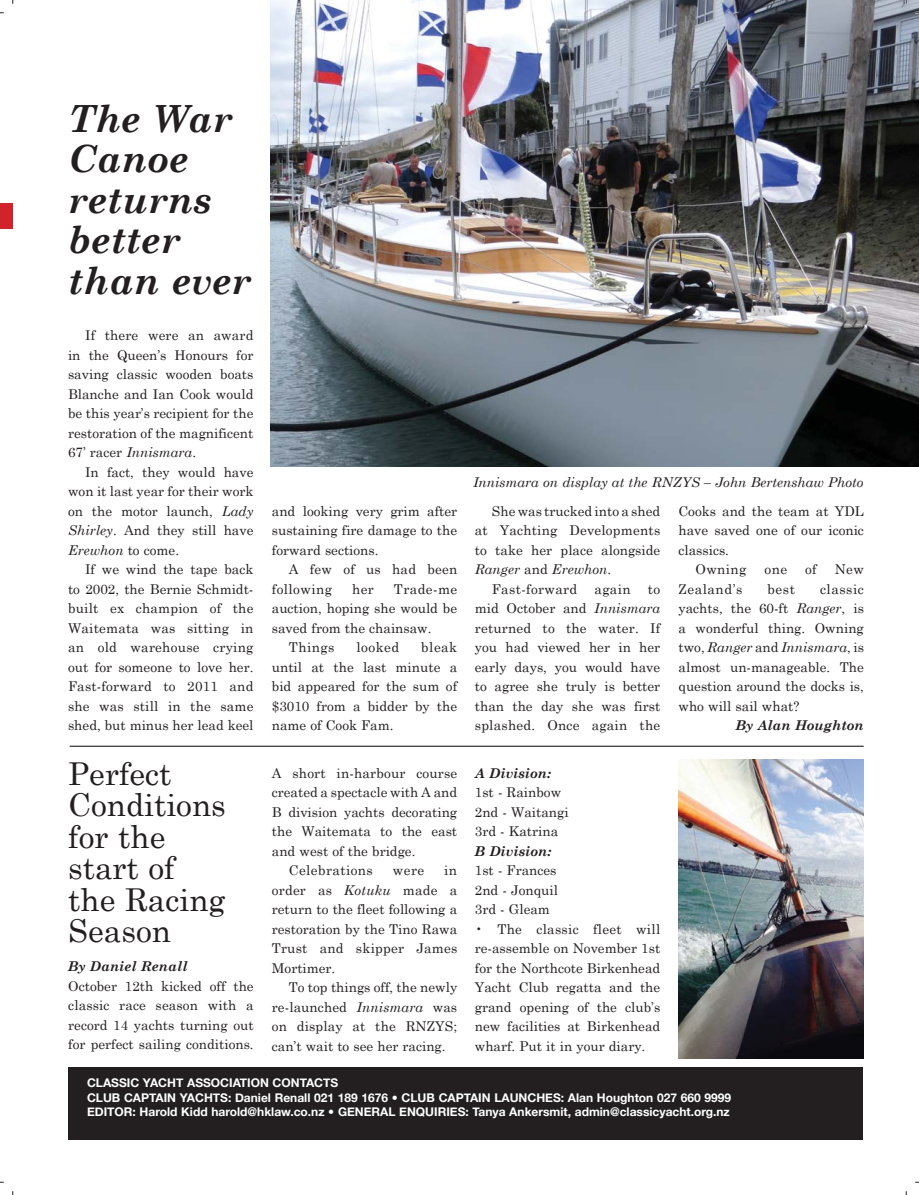
<style>
.page{position:relative;width:919px;height:1195px;background:#fff}
.page>*{position:absolute;margin:0;border:0;box-sizing:border-box;transform-origin:0 0}
.t1{font:italic 700 37.5px/40.5px "Century Schoolbook";color:#231f20}
.t2{font:31.5px/31.5px "Century Schoolbook";color:#231f20}
.t3{font:13.5px/19.5px "Century Schoolbook";color:#231f20;text-align:justify}
.t4{font:italic 13.5px "Century Schoolbook";color:#231f20}
.t5{font:italic 700 13.5px "Century Schoolbook";color:#231f20}
.t6{font:13.5px "Century Schoolbook";letter-spacing:.025em;color:#231f20}
.t7{font:13.5px "Century Schoolbook";letter-spacing:.03em;color:#231f20}
.t8{font:13.5px "Century Schoolbook";letter-spacing:.04em;color:#231f20}
.t9{font:700 12px/14.4px "Helvetica Neue";color:#fff}
.s1{font-style:italic}
.s2{font-style:normal}
</style>
<div class="page">
<div style="left:0;top:203px;width:13px;height:26px;background:#d1232a"></div>
<div style="left:68px;top:1066px;width:795px;height:73px;background:#231f20"></div>
<hr style="left:70px;top:746px;width:793px;height:1px;background:#231f20">
<img style="left:271px;top:0;width:647px;height:466px">
<img style="left:678px;top:760px;width:185px;height:298px">
<h1 class="t1" style="left:68px;top:97px;width:184px">The War<br>Canoe returns better than ever</h1>
<p class="t3" style="left:68px;top:325px;width:187px;text-indent:17px">If there were an award in the Queen’s Honours for saving classic wooden boats Blanche and Ian Cook would be this year’s recipient for the restoration of the magnificent 67’ racer <span class="s1">Innismara</span>.</p>
<p class="t3" style="left:68px;top:462px;width:187px;text-indent:17px">In fact, they would have won it last year for their work on the motor launch, <span class="s1">Lady Shirley</span>. And they still have <span class="s1">Erewhon</span> to come.</p>
<p class="t3" style="left:68px;top:559px;width:187px;text-indent:17px">If we wind the tape back to 2002, the Bernie Schmidt&shy;built ex champion of the Waitemata was sitting in an old warehouse crying out for someone to love her.<br>Fast-forward to 2011 and she was still in the same shed, but minus her lead keel</p>
<h2 class="t2" style="left:68px;top:757px;width:159px">Perfect<br>Conditions for the start of the Racing<br>Season</h2>
<p class="t5" style="left:68px;top:958px;width:121px">By Daniel Renall</p>
<p class="t3" style="left:68px;top:975px;width:187px">October 12th kicked off the classic race season with a record 14 yachts turning out for perfect sailing conditions.</p>
<p class="t3" style="left:272px;top:501px;width:187px">and looking very grim after sustaining fire damage to the forward sections.</p>
<p class="t3" style="left:272px;top:559px;width:187px;text-indent:17px">A few of us had been following</p>
<p class="t3" style="left:352px;top:579px;width:23px">her</p>
<p class="t3" style="left:394px;top:579px;width:65px">Trade-me</p>
<p class="t3" style="left:272px;top:598px;width:187px">auction, hoping she would be</p>
<p class="t3" style="left:272px;top:618px;width:161px">saved from the chainsaw.</p>
<p class="t3" style="left:289px;top:637px;width:47px">Things</p>
<p class="t3" style="left:356px;top:637px;width:44px">looked</p>
<p class="t3" style="left:272px;top:637px;width:187px;text-indent:149px">bleak until at the last minute a bid appeared for the sum of $3010 from a bidder by the name of Cook Fam.</p>
<p class="t3" style="left:272px;top:762px;width:187px">A short in-harbour course</p>
<p class="t3" style="left:272px;top:782px;width:187px">created a spectacle with A and</p>
<p class="t3" style="left:272px;top:801px;width:187px">B division yachts decorating</p>
<p class="t3" style="left:272px;top:821px;width:187px">the Waitemata to the east</p>
<p class="t3" style="left:272px;top:840px;width:145px">and west of the bridge.</p>
<p class="t7" style="left:289px;top:862px;width:85px">Celebrations</p>
<p class="t3" style="left:393px;top:860px;width:33px">were</p>
<p class="t3" style="left:272px;top:860px;width:187px;text-indent:172px">in order as <span class="s1">Kotuku</span> made a return to the fleet following a restoration by the Tino Rawa Trust and skipper James Mortimer.</p>
<p class="t3" style="left:272px;top:977px;width:187px;text-indent:17px">To top things off, the newly re-launched <span class="s1">Innismara</span> was on display at the RNZYS; can’t wait to see her racing.</p>
<p class="t4" style="left:473px;top:474px;width:392px">Innismara on display at the RNZYS – John Bertenshaw Photo</p>
<p class="t3" style="left:492px;top:501px;width:170px">She was trucked into a shed</p>
<p class="t3" style="left:475px;top:520px;width:187px">at Yachting Developments</p>
<p class="t3" style="left:475px;top:540px;width:187px">to take her place alongside</p>
<p class="t4" style="left:475px;top:561px;width:138px">Ranger <span class="s2">and</span> Erewhon<span class="s2">.</span></p>
<p class="t6" style="left:492px;top:581px;width:87px">Fast-forward</p>
<p class="t3" style="left:594px;top:579px;width:38px">again</p>
<p class="t3" style="left:475px;top:579px;width:187px;text-indent:173px">to mid October and <span class="s1">Innismara </span>returned to the water. If you had viewed her in her early days, you would have to agree she truly is better than the day she was first splashed. Once again the</p>
<p class="t5" style="left:475px;top:764px;width:78px">A Division:</p>
<p class="t3" style="left:475px;top:782px;width:95px;text-align:left">1st - Rainbow<br>2nd - Waitangi<br>3rd - Katrina</p>
<p class="t5" style="left:475px;top:842px;width:78px">B Division:</p>
<p class="t3" style="left:475px;top:860px;width:85px">1st - Frances 2nd - Jonquil 3rd - Gleam</p>
<p class="t3" style="left:475px;top:918px;width:187px">• The classic fleet will re-assemble on November 1st for the Northcote Birkenhead Yacht Club regatta and the grand opening of the club’s new facilities at Birkenhead wharf. Put it in your diary.</p>
<p class="t3" style="left:678px;top:501px;width:187px">Cooks and the team at YDL</p>
<p class="t3" style="left:678px;top:520px;width:187px">have saved one of our iconic</p>
<p class="t3" style="left:678px;top:540px;width:52px">classics.</p>
<p class="t3" style="left:695px;top:559px;width:52px">Owning</p>
<p class="t3" style="left:764px;top:559px;width:24px">one</p>
<p class="t3" style="left:805px;top:559px;width:13px">of</p>
<p class="t3" style="left:834px;top:559px;width:31px">New</p>
<p class="t8" style="left:678px;top:581px;width:65px">Zealand’s</p>
<p class="t3" style="left:767px;top:579px;width:29px">best</p>
<p class="t3" style="left:678px;top:579px;width:187px;text-indent:141px">classic yachts, the 60-ft <span class="s1">Ranger</span>, is a wonderful thing. Owning two, <span class="s1">Ranger</span> and <span class="s1">Innismara</span>, is almost un-manageable. The question around the docks is, who will sail what?</p>
<p class="t5" style="left:735px;top:717px;width:130px">By Alan Houghton</p>
<p class="t9" style="left:87px;top:1075px;width:645px">CLASSIC YACHT ASSOCIATION CONTACTS<br>CLUB CAPTAIN YACHTS: Daniel Renall 021 189 1676 • CLUB CAPTAIN LAUNCHES: Alan Houghton 027 660 9999<br>EDITOR: Harold Kidd harold@hklaw.co.nz • GENERAL ENQUIRIES: Tanya Ankersmit, admin@classicyacht.org.nz</p>
</div>
